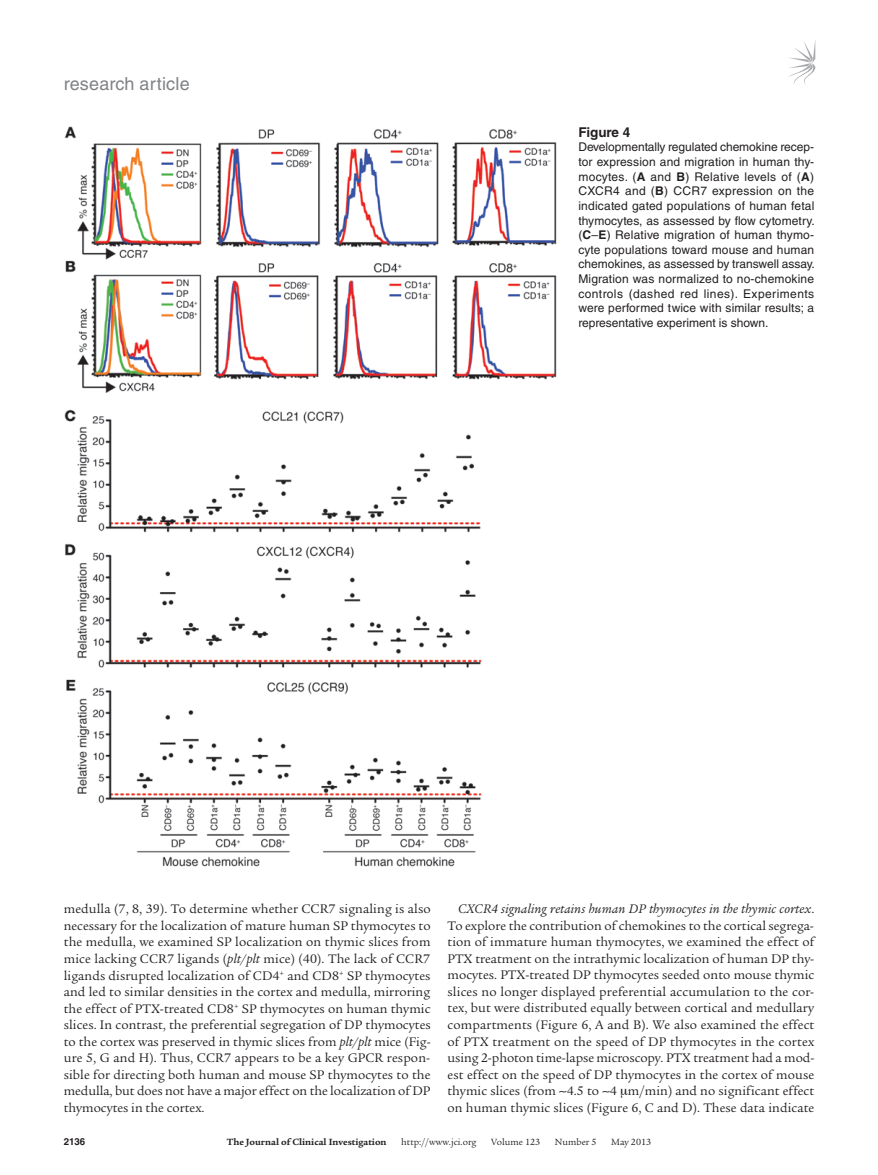
<style>
.page{position:relative;width:878px;height:1175px;background:#fff}
.page>*{position:absolute;margin:0;border:0;box-sizing:border-box;transform-origin:0 0}
.t1{font:18px "Helvetica LT Std";letter-spacing:.01em;color:#808285}
.t2{font:13.5px/16.5px "Legacy Serif Std";color:#231f20;text-align:justify}
.t3{font:700 13.5px "Helvetica LT Std";color:#231f20}
.t4{font:12px/14.7px "Helvetica LT Std";color:#231f20;text-align:justify}
.t5{font:9.75px "Legacy Serif Std";color:#231f20}
.t6{font:700 9.75px "Legacy Serif Std";color:#231f20}
.t7{font:700 9.75px "Helvetica LT Std";color:#231f20}
.s1{font-weight:700}
.s2{font-style:italic}
</style>
<div class="page">
<svg style="left:789px;top:42px;width:26px;height:43px"></svg>
<img style="left:64px;top:126px;width:493px;height:741px">
<h1 class="t1" style="left:64px;top:73px;width:127px">research article</h1>
<p class="t3" style="left:578px;top:124px;width:53px">Figure 4</p>
<p class="t4" style="left:578px;top:140px;width:238px">Developmentally regulated chemokine recep&shy;tor expression and migration in human thy&shy;mocytes. (<span class="s1">A</span> and <span class="s1">B</span>) Relative levels of (<span class="s1">A</span>)<br>CXCR4 and (<span class="s1">B</span>) CCR7 expression on the indicated gated populations of human fetal thymocytes, as assessed by flow cytometry. (<span class="s1">C</span>–<span class="s1">E</span>) Relative migration of human thymo&shy;cyte populations toward mouse and human chemokines, as assessed by transwell assay.<br>Migration was normalized to no-chemokine controls (dashed red lines). Experiments were performed twice with similar results; a representative experiment is shown.</p>
<p class="t2" style="left:64px;top:901px;width:368px">medulla (7, 8, 39). To determine whether CCR7 signaling is also necessary for the localization of mature human SP thymocytes to the medulla, we examined SP localization on thymic slices from mice lacking CCR7 ligands (<span class="s2">plt/plt</span> mice) (40). The lack of CCR7 ligands disrupted localization of CD4<sup>+</sup> and CD8<sup>+</sup> SP thymocytes and led to similar densities in the cortex and medulla, mirroring the effect of PTX-treated CD8<sup>+</sup> SP thymocytes on human thymic slices. In contrast, the preferential segregation of DP thymocytes to the cortex was preserved in thymic slices from <span class="s2">plt/plt</span> mice (Fig&shy;ure 5, G and H). Thus, CCR7 appears to be a key GPCR respon&shy;sible for directing both human and mouse SP thymocytes to the medulla, but does not have a major effect on the localization of DP thymocytes in the cortex.</p>
<p class="t2" style="left:447px;top:901px;width:368px;text-indent:11px"><span class="s2">CXCR4 signaling retains human DP thymocytes in the thymic cortex</span>.<br>To explore the contribution of chemokines to the cortical segrega&shy;tion of immature human thymocytes, we examined the effect of PTX treatment on the intrathymic localization of human DP thy&shy;mocytes. PTX-treated DP thymocytes seeded onto mouse thymic slices no longer displayed preferential accumulation to the cor&shy;tex, but were distributed equally between cortical and medullary compartments (Figure 6, A and B). We also examined the effect of PTX treatment on the speed of DP thymocytes in the cortex using 2-photon time-lapse microscopy. PTX treatment had a mod&shy;est effect on the speed of DP thymocytes in the cortex of mouse thymic slices (from ∼4.5 to ∼4 m/min) and no significant effect on human thymic slices (Figure 6, C and D). These data indicate</p>
<p class="t7" style="left:64px;top:1135px;width:23px">2136</p>
<p class="t6" style="left:227px;top:1135px;width:161px">The Journal of Clinical Investigation</p>
<p class="t5" style="left:401px;top:1136px;width:77px">http://www.jci.org</p>
<p class="t5" style="left:491px;top:1136px;width:50px">Volume 123</p>
<p class="t5" style="left:555px;top:1136px;width:43px">Number 5</p>
<p class="t5" style="left:611px;top:1136px;width:41px">May 2013</p>
</div>
